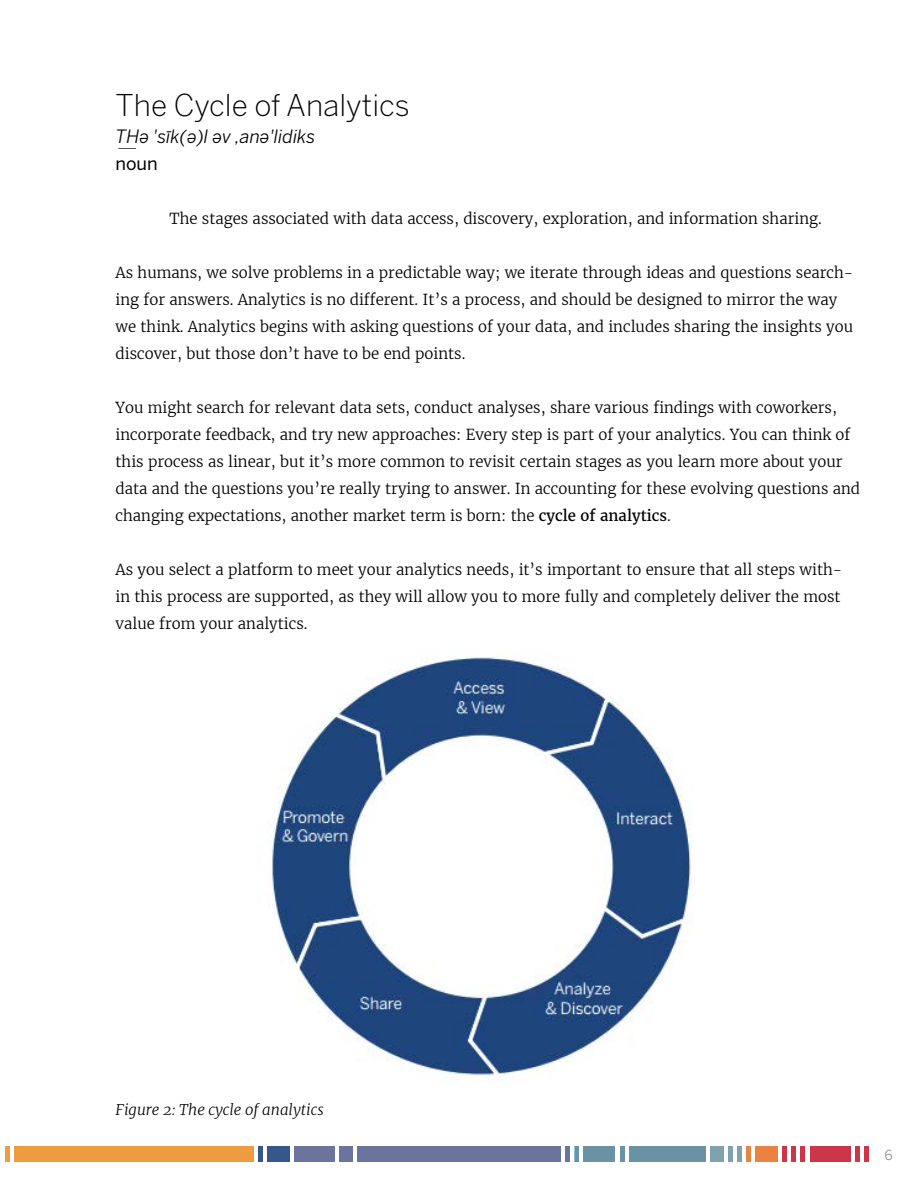
<style>
.page{position:relative;width:918px;height:1188px;background:#fff}
.page>*{position:absolute;margin:0;border:0;box-sizing:border-box;transform-origin:0 0}
.t1{font:300 30px "Benton Sans";color:#000}
.t2{font:italic 18px "Benton Sans";color:#000}
.t3{font:18px "Benton Sans";color:#000}
.t4{font:300 15px/27px "Merriweather";color:#000}
.t5{font:italic 300 15px "Merriweather";color:#000}
.t6{font:13.5px "Benton Sans";color:#9b9b9b}
.s1{font-weight:400}
</style>
<div class="page">
<div style="left:14px;top:1147px;width:239px;height:15px;background:#ed9c41"></div>
<hr style="left:5px;top:1147px;width:4px;height:15px;background:#ed9c41">
<div style="left:267px;top:1147px;width:23px;height:15px;background:#35578a"></div>
<hr style="left:258px;top:1147px;width:4px;height:15px;background:#35578a">
<div style="left:294px;top:1147px;width:41px;height:15px;background:#6b749c"></div>
<div style="left:340px;top:1147px;width:13px;height:15px;background:#6b749c"></div>
<div style="left:358px;top:1147px;width:203px;height:15px;background:#6b749c"></div>
<hr style="left:566px;top:1147px;width:4px;height:15px;background:#6b749c">
<div style="left:584px;top:1147px;width:31px;height:15px;background:#6993a5"></div>
<hr style="left:575px;top:1147px;width:4px;height:15px;background:#6993a5">
<div style="left:629px;top:1147px;width:77px;height:15px;background:#6993a5"></div>
<hr style="left:620px;top:1147px;width:4px;height:15px;background:#6993a5">
<div style="left:710px;top:1147px;width:14px;height:15px;background:#7ea3af"></div>
<div style="left:737px;top:1147px;width:5px;height:15px;background:#7ea3af"></div>
<div style="left:728px;top:1147px;width:5px;height:15px;background:#7ea3af"></div>
<div style="left:756px;top:1147px;width:22px;height:15px;background:#ea8341"></div>
<hr style="left:747px;top:1147px;width:4px;height:15px;background:#ea8341">
<hr style="left:783px;top:1147px;width:4px;height:15px;background:#cc3649">
<hr style="left:801px;top:1147px;width:4px;height:15px;background:#cc3649">
<hr style="left:792px;top:1147px;width:4px;height:15px;background:#cc3649">
<div style="left:810px;top:1147px;width:40px;height:15px;background:#cc3649"></div>
<hr style="left:855px;top:1147px;width:4px;height:15px;background:#cc3649">
<hr style="left:864px;top:1147px;width:4px;height:15px;background:#cc3649">
<img style="left:272px;top:651px;width:420px;height:426px">
<svg style="left:118px;top:148px;width:18px;height:1px"></svg>
<h1 class="t1" style="left:116px;top:88px;width:296px">The Cycle of Analytics</h1>
<p class="t2" style="left:116px;top:126px;width:201px">THə 'sīk(ə)l əv ,anə'lidiks</p>
<p class="t3" style="left:116px;top:153px;width:44px">noun</p>
<p class="t4" style="left:170px;top:205px;width:654px">The stages associated with data access, discovery, exploration, and information sharing.</p>
<p class="t4" style="left:116px;top:259px;width:739px">As humans, we solve problems in a predictable way; we iterate through ideas and questions search&shy;ing for answers. Analytics is no different. It’s a process, and should be designed to mirror the way we think. Analytics begins with asking questions of your data, and includes sharing the insights you discover, but those don’t have to be end points.</p>
<p class="t4" style="left:116px;top:394px;width:746px">You might search for relevant data sets, conduct analyses, share various findings with coworkers, incorporate feedback, and try new approaches: Every step is part of your analytics. You can think of this process as linear, but it’s more common to revisit certain stages as you learn more about your data and the questions you’re really trying to answer. In accounting for these evolving questions and changing expectations, another market term is born: the <span class="s1">cycle of analytics</span>.</p>
<p class="t4" style="left:116px;top:556px;width:728px;text-align:justify">As you select a platform to meet your analytics needs, it’s important to ensure that all steps with&shy;in this process are supported, as they will allow you to more fully and completely deliver the most value from your analytics.</p>
<p class="t5" style="left:116px;top:1100px;width:210px">Figure 2: The cycle of analytics</p>
<p class="t6" style="left:885px;top:1147px;width:10px">6</p>
</div>
